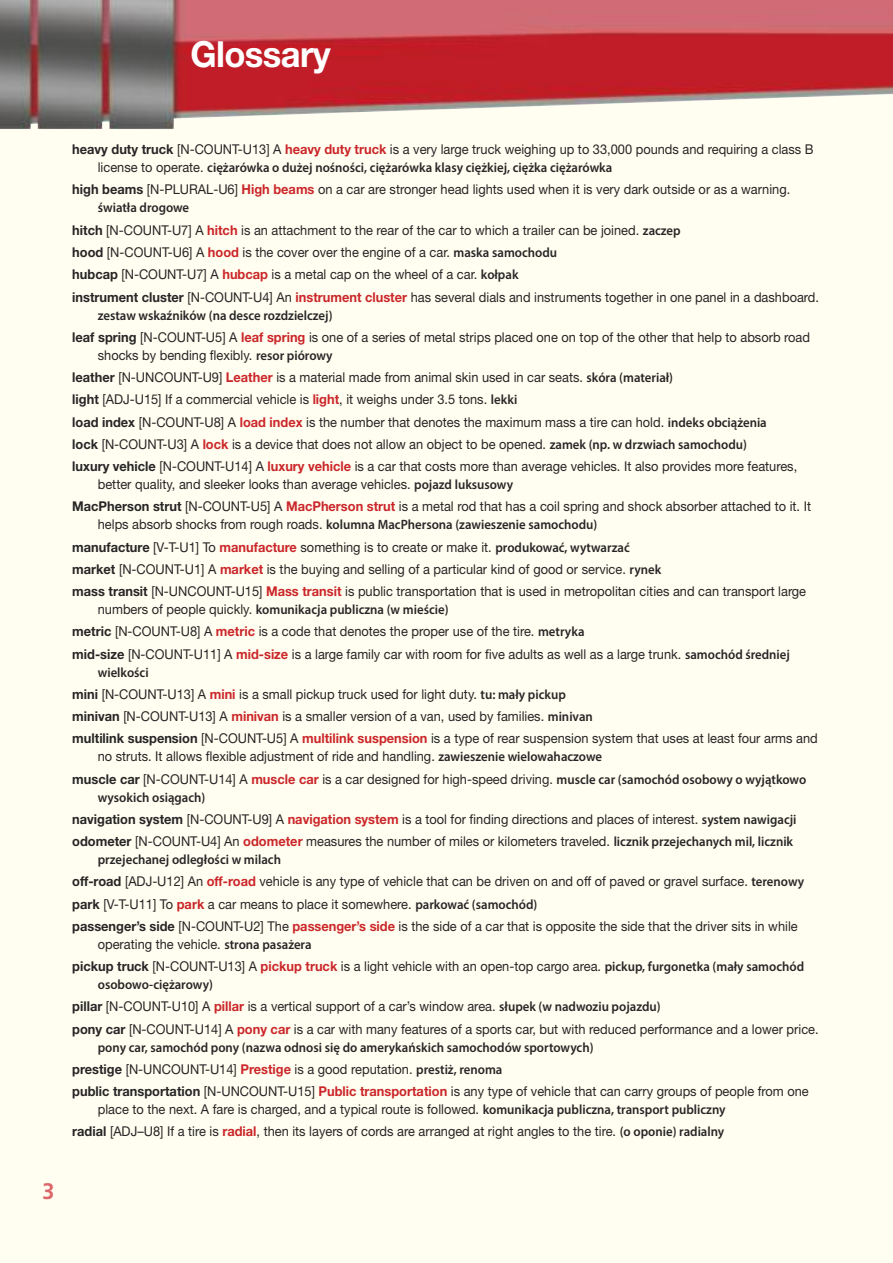
<style>
.page{position:relative;width:893px;height:1263px;background:#fffef0}
.page>*{position:absolute;margin:0;border:0;box-sizing:border-box;transform-origin:0 0}
.t1{font:700 36px "Helvetica Neue LT Std";letter-spacing:-.02em;color:#fff;scale:.96 1}
.t2{font:700 22.5px "PF Catalog";color:#db676a;scale:.95 1}
.t3{font:13.5px/22.2px "Helvetica Neue LT Std";color:#272526;scale:.95 1}
.t4{font:600 13.5px "Myriad Pro";color:#272526;scale:.95 1}
.s1{font-weight:700}
.s2{font-weight:700;color:#cb262a}
.s3{font-family:"Helvetica Neue LT Std";font-weight:400}
.s4{font-family:"Myriad Pro";font-weight:600}
</style>
<div class="page">
<img style="left:0;top:0;width:893px;height:129px">
<h1 class="t1" style="left:191px;top:42px;width:148px">Glossary</h1>
<h2 class="t2" style="left:43px;top:1178px;width:14px">3</h2>
<p class="t3" style="left:72px;top:140px;width:782px"><span class="s1">heavy duty truck</span> [N-COUNT-U13] A <span class="s2">heavy duty truck</span> is a very large truck weighing up to 33,000 pounds and requiring a class B</p>
<p class="t4" style="left:98px;top:163px;width:543px"><span class="s3">license to operate.</span> ciężarówka o dużej nośności, ciężarówka klasy ciężkiej, ciężka ciężarówka</p>
<p class="t3" style="left:72px;top:180px;width:757px"><span class="s1">high beams</span> [N-PLURAL-U6] <span class="s2">High beams</span> on a car are stronger head lights used when it is very dark outside or as a warning.</p>
<p class="t4" style="left:98px;top:203px;width:98px">światła drogowe</p>
<p class="t3" style="left:72px;top:220px;width:788px"><span class="s1">hitch</span> [N-COUNT-U7] A <span class="s2">hitch</span> is an attachment to the rear of the car to which a trailer can be joined. <span class="s4">zaczep<br></span><span class="s1">hood</span> [N-COUNT-U6] A <span class="s2">hood</span> is the cover over the engine of a car. <span class="s4">maska samochodu<br></span><span class="s1">hubcap</span> [N-COUNT-U7] A <span class="s2">hubcap</span> is a metal cap on the wheel of a car. <span class="s4">kołpak<br></span><span class="s1">instrument cluster</span> [N-COUNT-U4] An <span class="s2">instrument cluster</span> has several dials and instruments together in one panel in a dashboard.</p>
<p class="t4" style="left:98px;top:310px;width:249px">zestaw wskaźników (na desce rozdzielczej)</p>
<p class="t3" style="left:98px;top:329px;width:751px;line-height:18px;text-indent:-26px"><span class="s1">leaf spring</span> [N-COUNT-U5] A <span class="s2">leaf spring</span> is one of a series of metal strips placed one on top of the other that help to absorb road shocks by bending flexibly. <span class="s4">resor piórowy</span></p>
<p class="t3" style="left:72px;top:367px;width:765px"><span class="s1">leather</span> [N-UNCOUNT-U9] <span class="s2">Leather</span> is a material made from animal skin used in car seats. <span class="s4">skóra (materiał)<br></span><span class="s1">light</span> [ADJ-U15] If a commercial vehicle is <span class="s2">light</span>, it weighs under 3.5 tons. <span class="s4">lekki<br></span><span class="s1">load index</span> [N-COUNT-U8] A <span class="s2">load index</span> is the number that denotes the maximum mass a tire can hold. <span class="s4">indeks obciążenia<br></span><span class="s1">lock</span> [N-COUNT-U3] A <span class="s2">lock</span> is a device that does not allow an object to be opened. <span class="s4">zamek (np. w drzwiach samochodu)<br></span><span class="s1">luxury vehicle</span> [N-COUNT-U14] A <span class="s2">luxury vehicle</span> is a car that costs more than average vehicles. It also provides more features,</p>
<p class="t3" style="left:72px;top:474px;width:779px;text-indent:26px">better quality, and sleeker looks than average vehicles. <span class="s4">pojazd luksusowy<br></span><span class="s1">MacPherson strut</span> [N-COUNT-U5] A <span class="s2">MacPherson strut</span> is a metal rod that has a coil spring and shock absorber attached to it. It</p>
<p class="t4" style="left:98px;top:520px;width:527px"><span class="s3">helps absorb shocks from rough roads.</span> kolumna MacPhersona (zawieszenie samochodu)</p>
<p class="t3" style="left:72px;top:537px;width:774px"><span class="s1">manufacture</span> [V-T-U1] To <span class="s2">manufacture</span> something is to create or make it. <span class="s4">produkować, wytwarzać<br></span><span class="s1">market</span> [N-COUNT-U1] A <span class="s2">market</span> is the buying and selling of a particular kind of good or service. <span class="s4">rynek<br></span><span class="s1">mass transit</span> [N-UNCOUNT-U15] <span class="s2">Mass transit</span> is public transportation that is used in metropolitan cities and can transport large</p>
<p class="t4" style="left:98px;top:604px;width:371px"><span class="s3">numbers of people quickly.</span> komunikacja publiczna (w mieście)</p>
<p class="t3" style="left:72px;top:622px;width:757px"><span class="s1">metric</span> [N-COUNT-U8] A <span class="s2">metric</span> is a code that denotes the proper use of the tire. <span class="s4">metryka<br></span><span class="s1">mid-size</span> [N-COUNT-U11] A <span class="s2">mid-size</span> is a large family car with room for five adults as well as a large trunk. <span class="s4">samochód średniej</span></p>
<p class="t4" style="left:98px;top:667px;width:55px">wielkości</p>
<p class="t3" style="left:72px;top:684px;width:786px"><span class="s1">mini</span> [N-COUNT-U13] A <span class="s2">mini</span> is a small pickup truck used for light duty. <span class="s4">tu: mały pickup<br></span><span class="s1">minivan</span> [N-COUNT-U13] A <span class="s2">minivan</span> is a smaller version of a van, used by families. <span class="s4">minivan<br></span><span class="s1">multilink suspension</span> [N-COUNT-U5] A <span class="s2">multilink suspension</span> is a type of rear suspension system that uses at least four arms and</p>
<p class="t3" style="left:72px;top:747px;width:774px;text-indent:26px">no struts. It allows flexible adjustment of ride and handling. <span class="s4">zawieszenie wielowahaczowe<br></span><span class="s1">muscle car</span> [N-COUNT-U14] A <span class="s2">muscle car</span> is a car designed for high-speed driving. <span class="s4">muscle car (samochód osobowy o wyjątkowo</span></p>
<p class="t4" style="left:98px;top:792px;width:115px">wysokich osiągach)</p>
<p class="t3" style="left:72px;top:809px;width:764px"><span class="s1">navigation system</span> [N-COUNT-U9] A <span class="s2">navigation system</span> is a tool for finding directions and places of interest. <span class="s4">system nawigacji </span><span class="s1">odometer</span> [N-COUNT-U4] An <span class="s2">odometer</span> measures the number of miles or kilometers traveled. <span class="s4">licznik przejechanych mil, licznik</span></p>
<p class="t4" style="left:98px;top:854px;width:194px">przejechanej odległości w milach</p>
<p class="t3" style="left:72px;top:872px;width:772px"><span class="s1">off-road</span> [ADJ-U12] An <span class="s2">off-road</span> vehicle is any type of vehicle that can be driven on and off of paved or gravel surface. <span class="s4">terenowy </span><span class="s1">park</span> [V-T-U11] To <span class="s2">park</span> a car means to place it somewhere. <span class="s4">parkować (samochód)<br></span><span class="s1">passenger’s side</span> [N-COUNT-U2] The <span class="s2">passenger’s side</span> is the side of a car that is opposite the side that the driver sits in while</p>
<p class="t3" style="left:72px;top:934px;width:772px;text-indent:26px">operating the vehicle. <span class="s4">strona pasażera<br></span><span class="s1">pickup truck</span> [N-COUNT-U13] A <span class="s2">pickup truck</span> is a light vehicle with an open-top cargo area. <span class="s4">pickup, furgonetka (mały samochód</span></p>
<p class="t4" style="left:98px;top:979px;width:123px">osobowo-ciężarowy)</p>
<p class="t3" style="left:72px;top:997px;width:787px"><span class="s1">pillar</span> [N-COUNT-U10] A <span class="s2">pillar</span> is a vertical support of a car’s window area. <span class="s4">słupek (w nadwoziu pojazdu)<br></span><span class="s1">pony car</span> [N-COUNT-U14] A <span class="s2">pony car</span> is a car with many features of a sports car, but with reduced performance and a lower price.</p>
<p class="t4" style="left:98px;top:1042px;width:523px">pony car, samochód pony (nazwa odnosi się do amerykańskich samochodów sportowych)</p>
<p class="t3" style="left:72px;top:1059px;width:777px"><span class="s1">prestige</span> [N-UNCOUNT-U14] <span class="s2">Prestige</span> is a good reputation. <span class="s4">prestiż, renoma<br></span><span class="s1">public transportation</span> [N-UNCOUNT-U15] <span class="s2">Public transportation</span> is any type of vehicle that can carry groups of people from one</p>
<p class="t3" style="left:72px;top:1099px;width:689px;text-align:right">place to the next. A fare is charged, and a typical route is followed. <span class="s4">komunikacja publiczna, transport publiczny </span><span class="s1">radial</span> [ADJ–U8] If a tire is <span class="s2">radial</span>, then its layers of cords are arranged at right angles to the tire. <span class="s4">(o oponie) radialny</span></p>
</div>
